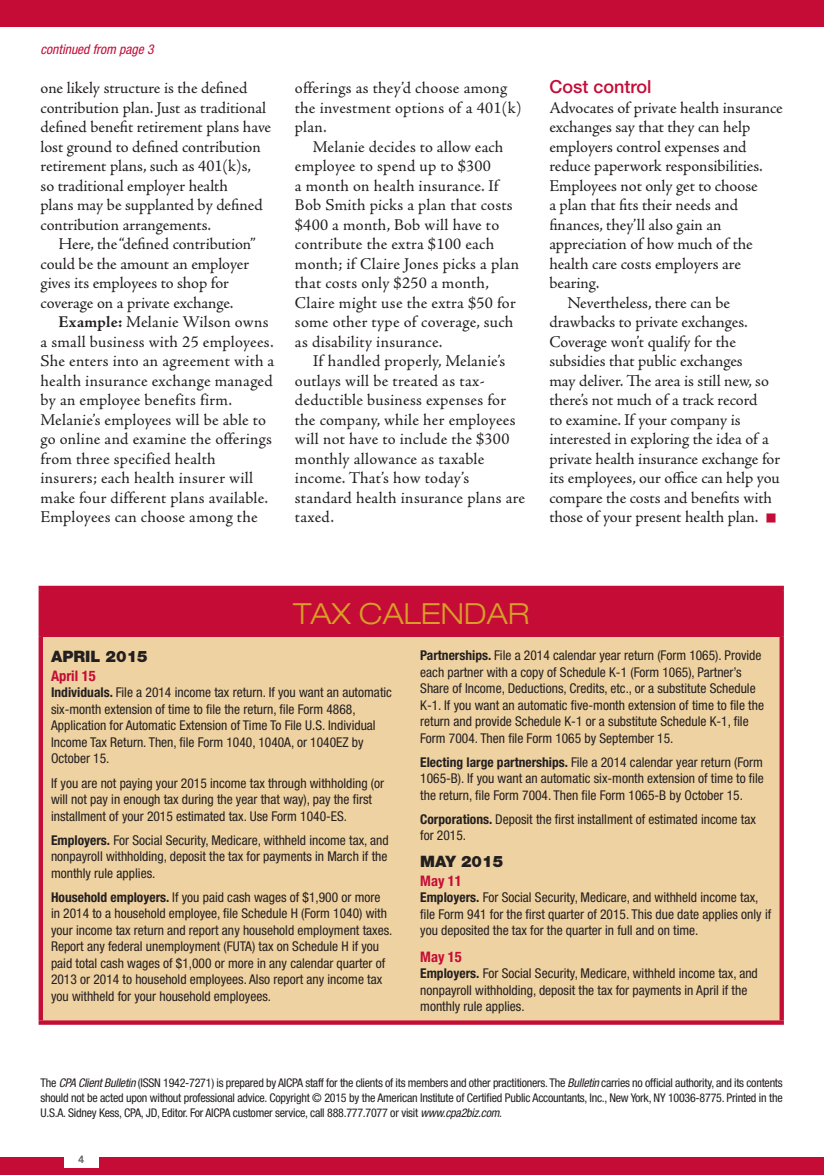
<style>
.page{position:relative;width:824px;height:1175px;background:#fff}
.page>*{position:absolute;margin:0;border:0;box-sizing:border-box;transform-origin:0 0}
.t1{font:300 expanded 29.1px "Helvetica Neue";color:#d79f27}
.t2{font:500 18px "Helvetica Neue";color:#c40c37}
.t3{font:16.5px/19.5px "Adobe Jenson Pro";color:#231f20}
.t4{font:900 15.75px "Helvetica Neue";color:#231f20}
.t5{font:700 condensed 14.55px "Helvetica Neue";color:#c40c37}
.t6{font:condensed 13.5px/16.5px "Helvetica Neue";color:#231f20}
.t7{font:italic condensed 13.5px "Helvetica Neue";color:#c40c37}
.t8{font:condensed 12px/15px "Helvetica Neue";letter-spacing:-.02em;color:#231f20;text-align:justify}
.t9{font:800 10.5px "Avenir";color:#636366}
.s1{font-weight:700}
.s2{font-style:italic}
</style>
<div class="page">
<div style="left:0;top:0;width:824px;height:27px;background:#c40c37"></div>
<div style="left:0;top:1156px;width:824px;height:18px;background:#c40c37"></div>
<div style="left:64px;top:1149px;width:34px;height:19px;background:#fff"></div>
<div style="left:41px;top:588px;width:740px;height:49px;background:#c40c37"></div>
<div style="left:41px;top:637px;width:740px;height:385px;background:#efd2a1"></div>
<hr style="left:39px;top:586px;width:744px;height:4px;background:#c40c37">
<hr style="left:39px;top:590px;width:4px;height:47px;background:#c40c37">
<hr style="left:779px;top:590px;width:4px;height:47px;background:#c40c37">
<hr style="left:39px;top:637px;width:4px;height:383px;background:#c40c37">
<svg style="left:779px;top:637px;width:4px;height:383px;background:#c92645"></svg>
<svg style="left:39px;top:1020px;width:744px;height:4px;background:#c82041"></svg>
<p class="t7" style="left:41px;top:41px;width:115px">continued from page 3</p>
<p class="t3" style="left:40px;top:78px;width:232px">one likely structure is the defined contribution plan. Just as traditional defined benefit retirement plans have lost ground to defined contribution retirement plans, such as 401(k)s,<br>so traditional employer health<br>plans may be supplanted by defined contribution arrangements.</p>
<p class="t3" style="left:40px;top:234px;width:217px;text-indent:18px">Here, the “defined contribution” could be the amount an employer gives its employees to shop for coverage on a private exchange.</p>
<p class="t3" style="left:41px;top:312px;width:235px;text-indent:18px"><span class="s1">Example:</span> Melanie Wilson owns a small business with 25 employees.<br>She enters into an agreement with a health insurance exchange managed by an employee benefits firm.<br>Melanie’s employees will be able to go online and examine the offerings from three specified health insurers; each health insurer will make four different plans available.<br>Employees can choose among the</p>
<p class="t3" style="left:295px;top:78px;width:228px">offerings as they’d choose among the investment options of a 401(k) plan.</p>
<p class="t3" style="left:295px;top:137px;width:226px;text-indent:18px">Melanie decides to allow each employee to spend up to $300<br>a month on health insurance. If<br>Bob Smith picks a plan that costs $400 a month, Bob will have to contribute the extra $100 each month; if Claire Jones picks a plan that costs only $250 a month,<br>Claire might use the extra $50 for some other type of coverage, such as disability insurance.</p>
<p class="t3" style="left:295px;top:351px;width:232px;text-indent:18px">If handled properly, Melanie’s outlays will be treated as tax&shy;deductible business expenses for the company, while her employees will not have to include the $300 monthly allowance as taxable income. That’s how today’s standard health insurance plans are taxed.</p>
<p class="t2" style="left:549px;top:76px;width:104px">Cost control</p>
<p class="t3" style="left:549px;top:98px;width:235px">Advocates of private health insurance</p>
<p class="t3" style="left:549px;top:117px;width:202px">exchanges say that they can help</p>
<p class="t3" style="left:549px;top:137px;width:199px">employers control expenses and</p>
<p class="t3" style="left:549px;top:156px;width:215px">reduce paperwork responsibilities.</p>
<p class="t3" style="left:549px;top:176px;width:210px">Employees not only get to choose</p>
<p class="t3" style="left:549px;top:195px;width:190px">a plan that fits their needs and</p>
<p class="t3" style="left:549px;top:215px;width:174px">finances, they’ll also gain an</p>
<p class="t3" style="left:549px;top:234px;width:205px">appreciation of how much of the</p>
<p class="t3" style="left:549px;top:254px;width:193px">health care costs employers are</p>
<p class="t3" style="left:549px;top:273px;width:52px">bearing.</p>
<p class="t3" style="left:567px;top:293px;width:164px">Nevertheless, there can be</p>
<p class="t3" style="left:549px;top:312px;width:200px">drawbacks to private exchanges.</p>
<p class="t3" style="left:549px;top:332px;width:188px">Coverage won’t qualify for the</p>
<p class="t3" style="left:549px;top:351px;width:195px">subsidies that public exchanges</p>
<p class="t3" style="left:549px;top:371px;width:221px">may deliver. The area is still new, so</p>
<p class="t3" style="left:549px;top:390px;width:210px">there’s not much of a track record</p>
<p class="t3" style="left:549px;top:410px;width:193px">to examine. If your company is</p>
<p class="t3" style="left:549px;top:429px;width:221px">interested in exploring the idea of a</p>
<p class="t3" style="left:549px;top:449px;width:232px">private health insurance exchange for</p>
<p class="t3" style="left:549px;top:468px;width:232px">its employees, our office can help you</p>
<p class="t3" style="left:549px;top:488px;width:224px">compare the costs and benefits with</p>
<p class="t3" style="left:549px;top:507px;width:211px">those of your present health plan.</p>
<h1 class="t1" style="left:293px;top:596px;width:238px">TAX CALENDAR</h1>
<p class="t4" style="left:51px;top:647px;width:98px">APRIL 2015</p>
<p class="t5" style="left:51px;top:667px;width:46px">April 15</p>
<p class="t6" style="left:51px;top:684px;width:342px"><span class="s1">Individuals.</span> File a 2014 income tax return. If you want an automatic six-month extension of time to file the return, file Form 4868, Application for Automatic Extension of Time To File U.S. Individual Income Tax Return. Then, file Form 1040, 1040A, or 1040EZ by October 15.</p>
<p class="t6" style="left:51px;top:774px;width:334px">If you are not paying your 2015 income tax through withholding (or will not pay in enough tax during the year that way), pay the first installment of your 2015 estimated tax. Use Form 1040-ES.</p>
<p class="t6" style="left:51px;top:831px;width:339px;text-align:justify"><span class="s1">Employers.</span> For Social Security, Medicare, withheld income tax, and nonpayroll withholding, deposit the tax for payments in March if the monthly rule applies.</p>
<p class="t6" style="left:51px;top:888px;width:343px"><span class="s1">Household employers.</span> If you paid cash wages of $1,900 or more in 2014 to a household employee, file Schedule H (Form 1040) with your income tax return and report any household employment taxes.<br>Report any federal unemployment (FUTA) tax on Schedule H if you paid total cash wages of $1,000 or more in any calendar quarter of 2013 or 2014 to household employees. Also report any income tax you withheld for your household employees.</p>
<p class="t6" style="left:420px;top:647px;width:345px"><span class="s1">Partnerships.</span> File a 2014 calendar year return (Form 1065). Provide each partner with a copy of Schedule K-1 (Form 1065), Partner’s Share of Income, Deductions, Credits, etc., or a substitute Schedule K-1. If you want an automatic five-month extension of time to file the return and provide Schedule K-1 or a substitute Schedule K-1, file Form 7004. Then file Form 1065 by September 15.</p>
<p class="t6" style="left:420px;top:753px;width:345px;text-align:justify"><span class="s1">Electing large partnerships.</span> File a 2014 calendar year return (Form 1065-B). If you want an automatic six-month extension of time to file the return, file Form 7004. Then file Form 1065-B by October 15.</p>
<p class="t6" style="left:420px;top:810px;width:337px"><span class="s1">Corporations.</span> Deposit the first installment of estimated income tax for 2015.</p>
<p class="t4" style="left:420px;top:852px;width:84px">MAY 2015</p>
<p class="t5" style="left:420px;top:871px;width:43px">May 11</p>
<p class="t6" style="left:420px;top:889px;width:352px"><span class="s1">Employers.</span> For Social Security, Medicare, and withheld income tax, file Form 941 for the first quarter of 2015. This due date applies only if you deposited the tax for the quarter in full and on time.</p>
<p class="t5" style="left:420px;top:947px;width:43px">May 15</p>
<p class="t6" style="left:420px;top:965px;width:339px"><span class="s1">Employers.</span> For Social Security, Medicare, withheld income tax, and nonpayroll withholding, deposit the tax for payments in April if the monthly rule applies.</p>
<p class="t8" style="left:40px;top:1075px;width:743px">The <span class="s2">CPA Client Bulletin</span> (ISSN 1942-7271) is prepared by AICPA staff for the clients of its members and other practitioners. The <span class="s2">Bulletin</span> carries no official authority, and its contents should not be acted upon without professional advice. Copyright © 2015 by the American Institute of Certified Public Accountants, Inc., New York, NY 10036-8775. Printed in the U.S.A. Sidney Kess, CPA, JD, Editor. For AICPA customer service, call 888.777.7077 or visit <span class="s2">www.cpa2biz.com</span>.</p>
<p class="t9" style="left:78px;top:1152px;width:8px">4</p>
</div>
